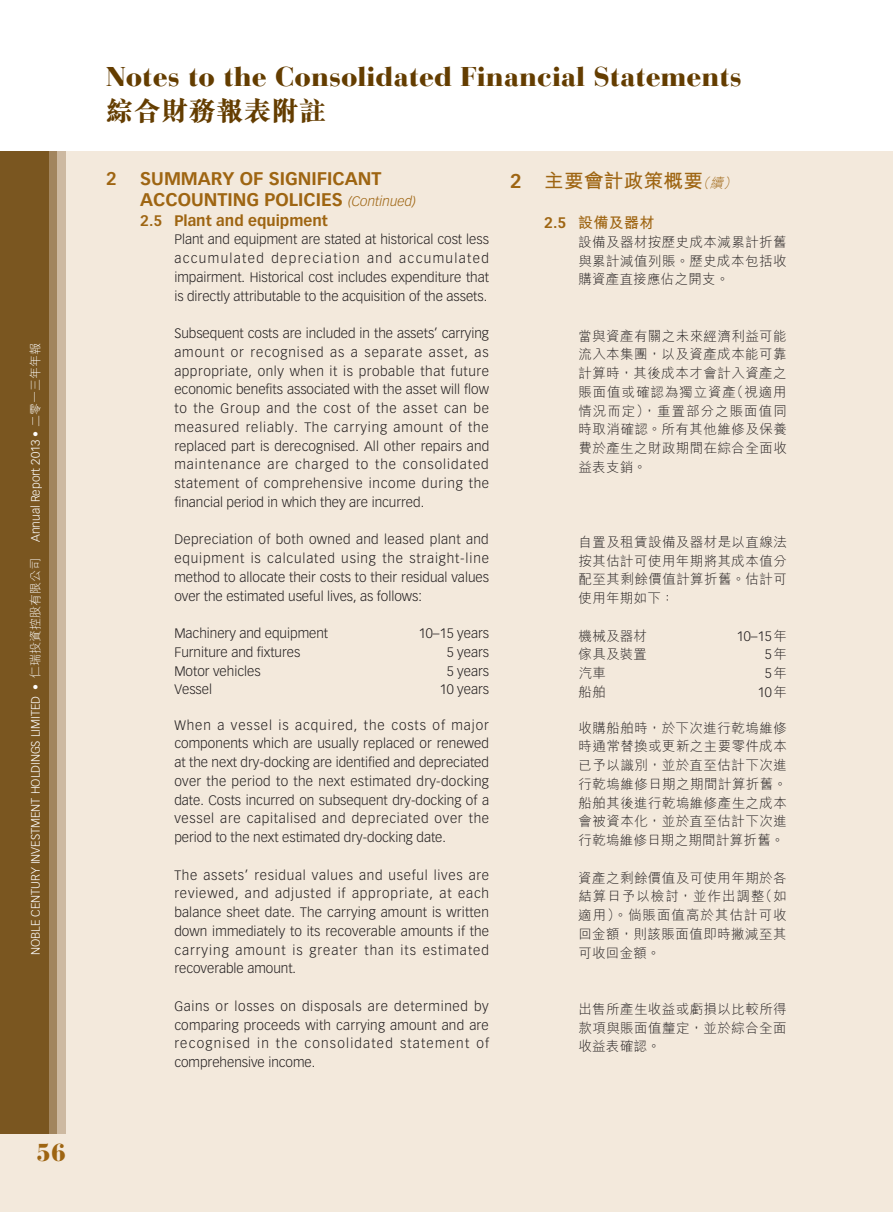
<style>
.page{position:relative;width:893px;height:1212px;background:#fff}
.page>*{position:absolute;margin:0;border:0;box-sizing:border-box;transform-origin:0 0}
.t1{font:900 27px "Bauer Bodoni Std";color:#643d00}
.t2{font:800 27px "M Sung HK";letter-spacing:.02em;color:#643d00}
.t3{font:900 24.3px "Bauer Bodoni Std";color:#9e6512}
.t4{font:700 19.5px "M Hei HK";letter-spacing:.02em;color:#9e6512}
.t5{font:700 18px "Vectora LT Std";color:#9e6512}
.t6{font:700 15px "Vectora LT Std";color:#9e6512}
.t7{font:700 15px "M Hei HK";letter-spacing:.02em;color:#9e6512}
.t8{font:300 13.5px/18.8px "Vectora LT Std";color:#231f20;text-align:justify}
.t9{font:300 13.5px/18.8px "M Hei HK";letter-spacing:.03em;color:#231f20;text-align:justify}
.t10{font:italic 300 13.5px "Vectora LT Std";color:#9e6512}
.t11{font:300 12px "Vectora LT Std";color:#fff}
.s1{font-family:"M Hei HK"}
.s2{font-family:"Vectora LT Std"}
.s3{font-weight:300;font-style:italic;font-size:13.5px}
</style>
<div class="page">
<div style="left:0;top:151px;width:893px;height:1061px;background:#f3e9dc"></div>
<div style="left:38px;top:151px;width:27px;height:982px;background:#cdb9a1"></div>
<div style="left:30px;top:151px;width:27px;height:982px;background:#a2855e"></div>
<div style="left:0;top:151px;width:48px;height:982px;background:#7a5620"></div>
<p class="t11" style="left:29px;top:542px;width:200px;rotate:-90deg">Annual Report 2013 • <span class="s1">二零一三年年報</span></p>
<p class="t11" style="left:29px;top:955px;width:399px;rotate:-90deg">NOBLE CENTURY INVESTMENT HOLDINGS LIMITED • <span class="s1">仁瑞投資控股有限公司</span></p>
<h2 class="t3" style="left:36px;top:1138px;width:31px">56</h2>
<h1 class="t1" style="left:106px;top:60px;width:637px">Notes to the Consolidated Financial Statements</h1>
<h1 class="t2" style="left:106px;top:97px;width:221px">綜合財務報表附註</h1>
<h3 class="t5" style="left:106px;top:168px;width:12px">2</h3>
<h3 class="t5" style="left:140px;top:168px;width:26px">SUMMARY</h3>
<h3 class="t5" style="left:240px;top:168px;width:41px">OF SIGNIFICANT</h3>
<h3 class="t5" style="left:140px;top:189px;width:13px">ACCOUNTING</h3>
<h3 class="t5" style="left:265px;top:189px;width:11px">POLICIES</h3>
<p class="t10" style="left:348px;top:193px;width:69px">(Continued)</p>
<p class="t6" style="left:140px;top:211px;width:189px">2.5 PLANT AND EQUIPMENT</p>
<p class="t8" style="left:174px;top:230px;width:316px">Plant and equipment are stated at historical cost less accumulated depreciation and accumulated impairment. Historical cost includes expenditure that is directly attributable to the acquisition of the assets.</p>
<p class="t8" style="left:174px;top:324px;width:316px">Subsequent costs are included in the assets’ carrying amount or recognised as a separate asset, as appropriate, only when it is probable that future economic benefits associated with the asset will flow to the Group and the cost of the asset can be measured reliably. The carrying amount of the replaced part is derecognised. All other repairs and maintenance are charged to the consolidated statement of comprehensive income during the financial period in which they are incurred.</p>
<p class="t8" style="left:174px;top:530px;width:316px">Depreciation of both owned and leased plant and equipment is calculated using the straight-line method to allocate their costs to their residual values over the estimated useful lives, as follows:</p>
<p class="t8" style="left:174px;top:624px;width:155px">Machinery and equipment</p>
<p class="t8" style="left:419px;top:624px;width:72px">10–15 years</p>
<p class="t8" style="left:174px;top:643px;width:128px">Furniture and fixtures</p>
<p class="t8" style="left:447px;top:643px;width:44px">5 years</p>
<p class="t8" style="left:174px;top:662px;width:88px">Motor vehicles</p>
<p class="t8" style="left:447px;top:662px;width:44px">5 years</p>
<p class="t8" style="left:174px;top:680px;width:39px">Vessel</p>
<p class="t8" style="left:440px;top:680px;width:51px">10 years</p>
<p class="t8" style="left:174px;top:716px;width:316px">When a vessel is acquired, the costs of major components which are usually replaced or renewed at the next dry-docking are identified and depreciated over the period to the next estimated dry-docking date. Costs incurred on subsequent dry-docking of a vessel are capitalised and depreciated over the period to the next estimated dry-docking date.</p>
<p class="t8" style="left:174px;top:866px;width:316px">The assets’ residual values and useful lives are reviewed, and adjusted if appropriate, at each balance sheet date. The carrying amount is written down immediately to its recoverable amounts if the carrying amount is greater than its estimated recoverable amount.</p>
<p class="t8" style="left:174px;top:997px;width:316px">Gains or losses on disposals are determined by comparing proceeds with carrying amount and are recognised in the consolidated statement of comprehensive income.</p>
<h3 class="t4" style="left:510px;top:166px;width:231px"><span class="s2">2</span> 主要會計政策概要<span class="s3">（續）</span></h3>
<p class="t7" style="left:544px;top:212px;width:112px"><span class="s2">2.5</span> 設備及器材</p>
<p class="t9" style="left:578px;top:232px;width:210px">設備及器材按歷史成本減累計折舊與累計減值列賬。歷史成本包括收購資產直接應佔之開支。</p>
<p class="t9" style="left:578px;top:326px;width:210px">當與資產有關之未來經濟利益可能流入本集團，以及資產成本能可靠計算時，其後成本才會計入資產之賬面值或確認為獨立資產（視適用情況而定），重置部分之賬面值同時取消確認。所有其他維修及保養費於產生之財政期間在綜合全面收益表支銷。</p>
<p class="t9" style="left:578px;top:532px;width:210px">自置及租賃設備及器材是以直線法按其估計可使用年期將其成本值分配至其剩餘價值計算折舊。估計可使用年期如下：</p>
<p class="t9" style="left:579px;top:626px;width:70px">機械及器材</p>
<p class="t8" style="left:737px;top:627px;width:52px">10–15<span class="s1">年</span></p>
<p class="t9" style="left:579px;top:645px;width:70px">傢具及裝置</p>
<p class="t8" style="left:765px;top:645px;width:24px">5<span class="s1">年</span></p>
<p class="t9" style="left:579px;top:664px;width:29px">汽車</p>
<p class="t8" style="left:765px;top:664px;width:24px">5<span class="s1">年</span></p>
<p class="t9" style="left:579px;top:682px;width:29px">船舶</p>
<p class="t8" style="left:758px;top:683px;width:31px">10<span class="s1">年</span></p>
<p class="t9" style="left:579px;top:718px;width:210px">收購船舶時，於下次進行乾塢維修時通常替換或更新之主要零件成本已予以識別，並於直至估計下次進行乾塢維修日期之期間計算折舊。船舶其後進行乾塢維修產生之成本會被資本化，並於直至估計下次進行乾塢維修日期之期間計算折舊。</p>
<p class="t9" style="left:578px;top:868px;width:210px">資產之剩餘價值及可使用年期於各結算日予以檢討，並作出調整（如適用）。倘賬面值高於其估計可收回金額，則該賬面值即時撇減至其可收回金額。</p>
<p class="t9" style="left:578px;top:999px;width:210px">出售所產生收益或虧損以比較所得款項與賬面值釐定，並於綜合全面收益表確認。</p>
</div>
